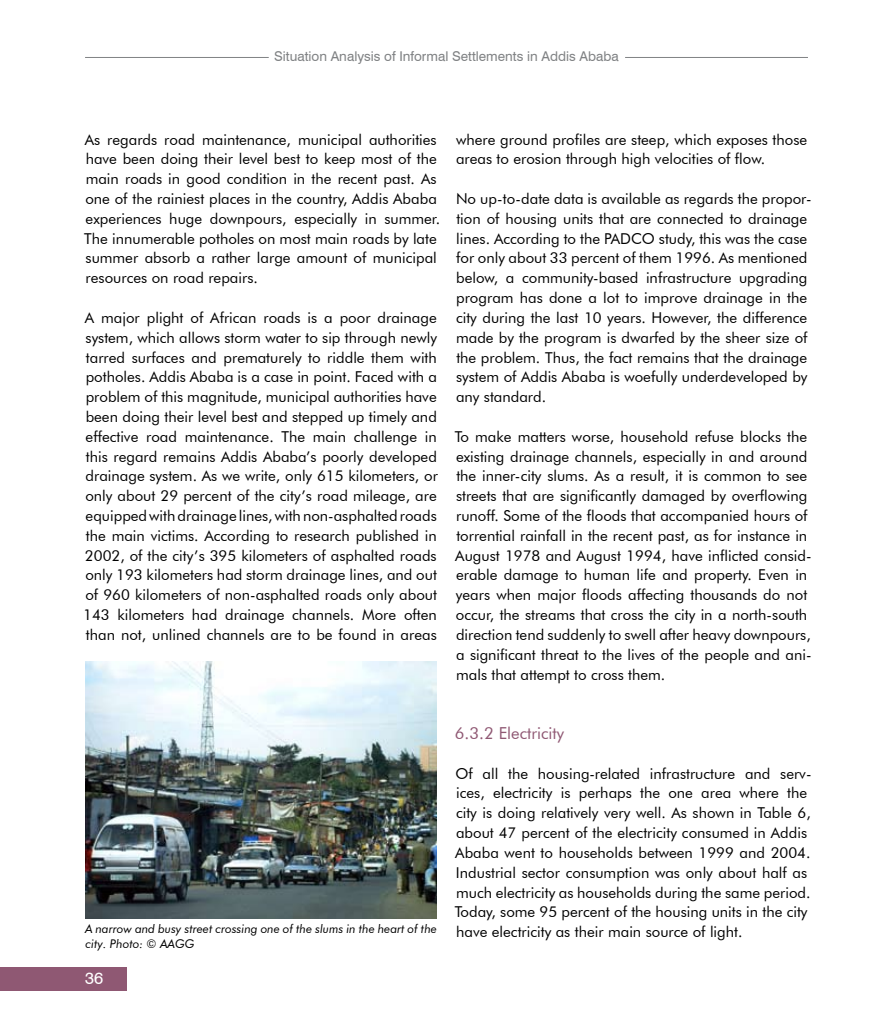
<style>
.page{position:relative;width:893px;height:1034px;background:#fff}
.page>*{position:absolute;margin:0;border:0;box-sizing:border-box;transform-origin:0 0}
.t1{font:16.5px "Futura BT";color:#8f5873}
.t2{font:16.5px "Swiss 721 BT";color:#fff}
.t3{font:15px/19.8px "Futura BT";color:#000}
.t4{font:13.5px "Swiss 721 BT";color:#808284}
.t5{font:italic 12px/15px "Futura BT";color:#000}
</style>
<div class="page">
<div style="left:0;top:966px;width:126px;height:24px;background:#8f5873"></div>
<hr style="left:85px;top:57px;width:184px;height:1px;background:#808284">
<hr style="left:625px;top:57px;width:183px;height:1px;background:#808284">
<img style="left:86px;top:661px;width:351px;height:257px">
<p class="t4" style="left:274px;top:48px;width:346px">Situation Analysis of Informal Settlements in Addis Ababa</p>
<p class="t3" style="left:84px;top:129px;width:357px">As regards road maintenance, municipal authorities have been doing their level best to keep most of the main roads in good condition in the recent past. As one of the rainiest places in the country, Addis Ababa experiences huge downpours, especially in summer.<br>The innumerable potholes on most main roads by late summer absorb a rather large amount of municipal resources on road repairs.</p>
<p class="t3" style="left:83px;top:307px;width:356px;text-align:justify">A major plight of African roads is a poor drainage system, which allows storm water to sip through newly tarred surfaces and prematurely to riddle them with potholes. Addis Ababa is a case in point. Faced with a problem of this magnitude, municipal authorities have been doing their level best and stepped up timely and effective road maintenance. The main challenge in this regard remains Addis Ababa’s poorly developed drainage system. As we write, only 615 kilometers, or only about 29 percent of the city’s road mileage, are equipped with drainage lines, with non-asphalted roads the main victims. According to research published in 2002, of the city’s 395 kilometers of asphalted roads only 193 kilometers had storm drainage lines, and out of 960 kilometers of non-asphalted roads only about 143 kilometers had drainage channels. More often than not, unlined channels are to be found in areas</p>
<p class="t3" style="left:456px;top:129px;width:353px">where ground profiles are steep, which exposes those areas to erosion through high velocities of flow.</p>
<p class="t3" style="left:456px;top:188px;width:357px">No up-to-date data is available as regards the propor&shy;tion of housing units that are connected to drainage lines. According to the PADCO study, this was the case for only about 33 percent of them 1996. As mentioned below, a community-based infrastructure upgrading program has done a lot to improve drainage in the city during the last 10 years. However, the difference made by the program is dwarfed by the sheer size of the problem. Thus, the fact remains that the drainage system of Addis Ababa is woefully underdeveloped by any standard.</p>
<p class="t3" style="left:455px;top:426px;width:358px">To make matters worse, household refuse blocks the existing drainage channels, especially in and around the inner-city slums. As a result, it is common to see streets that are significantly damaged by overflowing runoff. Some of the floods that accompanied hours of torrential rainfall in the recent past, as for instance in August 1978 and August 1994, have inflicted consid&shy;erable damage to human life and property. Even in years when major floods affecting thousands do not occur, the streams that cross the city in a north-south direction tend suddenly to swell after heavy downpours, a significant threat to the lives of the people and ani&shy;mals that attempt to cross them.</p>
<p class="t5" style="left:85px;top:920px;width:353px">A narrow and busy street crossing one of the slums in the heart of the city. Photo: © AAGG</p>
<p class="t2" style="left:85px;top:967px;width:10px">36</p>
<p class="t1" style="left:455px;top:723px;width:111px">6.3.2 Electricity</p>
<p class="t3" style="left:455px;top:763px;width:358px">Of all the housing-related infrastructure and serv&shy;ices, electricity is perhaps the one area where the city is doing relatively very well. As shown in Table 6, about 47 percent of the electricity consumed in Addis Ababa went to households between 1999 and 2004.<br>Industrial sector consumption was only about half as much electricity as households during the same period.<br>Today, some 95 percent of the housing units in the city have electricity as their main source of light.</p>
</div>
